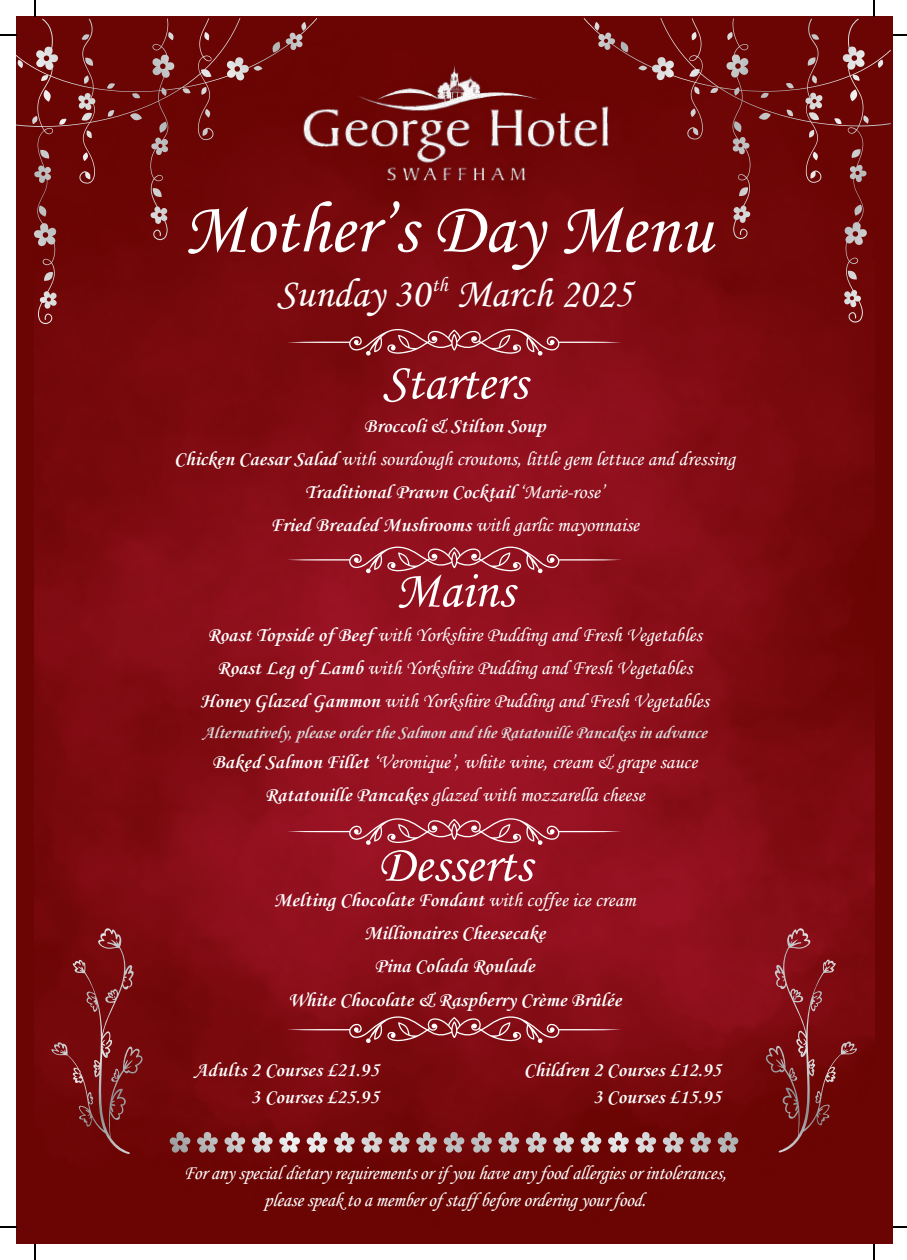
<style>
.page{position:relative;width:907px;height:1260px;background:#fff}
.page>*{position:absolute;margin:0;border:0;box-sizing:border-box;transform-origin:0 0}
.t1{font:72.8px "Corsiva";color:#fff}
.t2{font:52px "Corsiva";color:#fff}
.t3{font:40.8px "Corsiva";color:#fff}
.t4{font:20.8px "Corsiva";color:#fff}
.t5{font:700 20px/33px "Corsiva";color:#fff;text-align:right}
.t6{font:20px/33px "Corsiva";color:#fff;text-align:center}
.t7{font:italic 20px/27px "Corsiva";color:#fff;text-align:center}
.t8{font:italic 700 18px "Corsiva";color:#d7d8d9}
.s1{font-weight:400}
.s2{font-weight:700}
</style>
<div class="page">
<div style="left:17px;top:17px;width:876px;height:1227px;background:#6a0503"></div>
<img style="left:34px;top:35px;width:840px;height:1119px">
<img style="left:270px;top:58px;width:369px;height:130px">
<svg style="left:287px;top:327px;width:334px;height:28px"></svg>
<svg style="left:287px;top:544px;width:334px;height:29px;background:#9d2d38"></svg>
<svg style="left:287px;top:816px;width:334px;height:28px;background:#a42f3e"></svg>
<svg style="left:287px;top:1014px;width:334px;height:28px;background:#912a31"></svg>
<img style="left:16px;top:19px;width:78px;height:262px">
<img style="left:807px;top:19px;width:83px;height:261px">
<img style="left:552px;top:1131px;width:187px;height:22px">
<img style="left:51px;top:927px;width:92px;height:226px">
<img style="left:765px;top:927px;width:91px;height:225px">
<svg style="left:35px;top:0;width:1px;height:16px"></svg>
<svg style="left:0;top:34px;width:17px;height:2px"></svg>
<svg style="left:873px;top:0;width:2px;height:16px"></svg>
<svg style="left:893px;top:34px;width:14px;height:2px"></svg>
<svg style="left:35px;top:1244px;width:1px;height:15px"></svg>
<svg style="left:0;top:1226px;width:17px;height:1px"></svg>
<svg style="left:873px;top:1244px;width:2px;height:15px"></svg>
<svg style="left:893px;top:1226px;width:14px;height:1px"></svg>
<h1 class="t1" style="left:183px;top:185px;width:530px">Mother’s Day Menu</h1>
<h3 class="t3" style="left:277px;top:269px;width:357px">Sunday 30 March 2025</h3>
<p class="t4" style="left:432px;top:271px;width:17px">th</p>
<h2 class="t2" style="left:382px;top:351px;width:146px">Starters</h2>
<p class="t5" style="left:174px;top:409px;width:562px;text-align:center">Broccoli &amp; Stilton Soup<br>Chicken Caesar Salad <span class="s1">with sourdough croutons, little gem lettuce and dressing </span>Traditional Prawn Cocktail <span class="s1">‘Marie-rose’<br></span>Fried Breaded Mushrooms <span class="s1">with garlic mayonnaise</span></p>
<h2 class="t2" style="left:395px;top:558px;width:120px">Mains</h2>
<p class="t6" style="left:200px;top:618px;width:510px"><span class="s2">Roast Topside of Beef</span> with Yorkshire Pudding and Fresh Vegetables<br><span class="s2">Roast Leg of Lamb</span> with Yorkshire Pudding and Fresh Vegetables<br><span class="s2">Honey Glazed Gammon</span> with Yorkshire Pudding and Fresh Vegetables</p>
<p class="t8" style="left:203px;top:721px;width:505px">Alternatively, please order the Salmon and the Ratatouille Pancakes in advance</p>
<p class="t6" style="left:212px;top:745px;width:486px"><span class="s2">Baked Salmon Fillet ‘</span>Veronique’, white wine, cream &amp; grape sauce<br><span class="s2">Ratatouille Pancakes</span> glazed with mozzarella cheese</p>
<h2 class="t2" style="left:378px;top:833px;width:155px">Desserts</h2>
<p class="t5" style="left:274px;top:883px;width:363px;text-align:center">Melting Chocolate Fondant <span class="s1">with coffee ice cream </span>Millionaires Cheesecake<br>Pina Colada Roulade<br>White Chocolate &amp; Raspberry Crème Brûlée</p>
<p class="t5" style="left:195px;top:1055px;width:186px;line-height:27px">Adults 2 Courses £21.95<br>3 Courses £25.95</p>
<p class="t5" style="left:524px;top:1055px;width:199px;line-height:27px">Children 2 Courses £12.95<br>3 Courses £15.95</p>
<p class="t7" style="left:183px;top:1158px;width:544px">For any special dietary requirements or if you have any food allergies or intolerances, please speak to a member of staff before ordering your food.</p>
</div>
